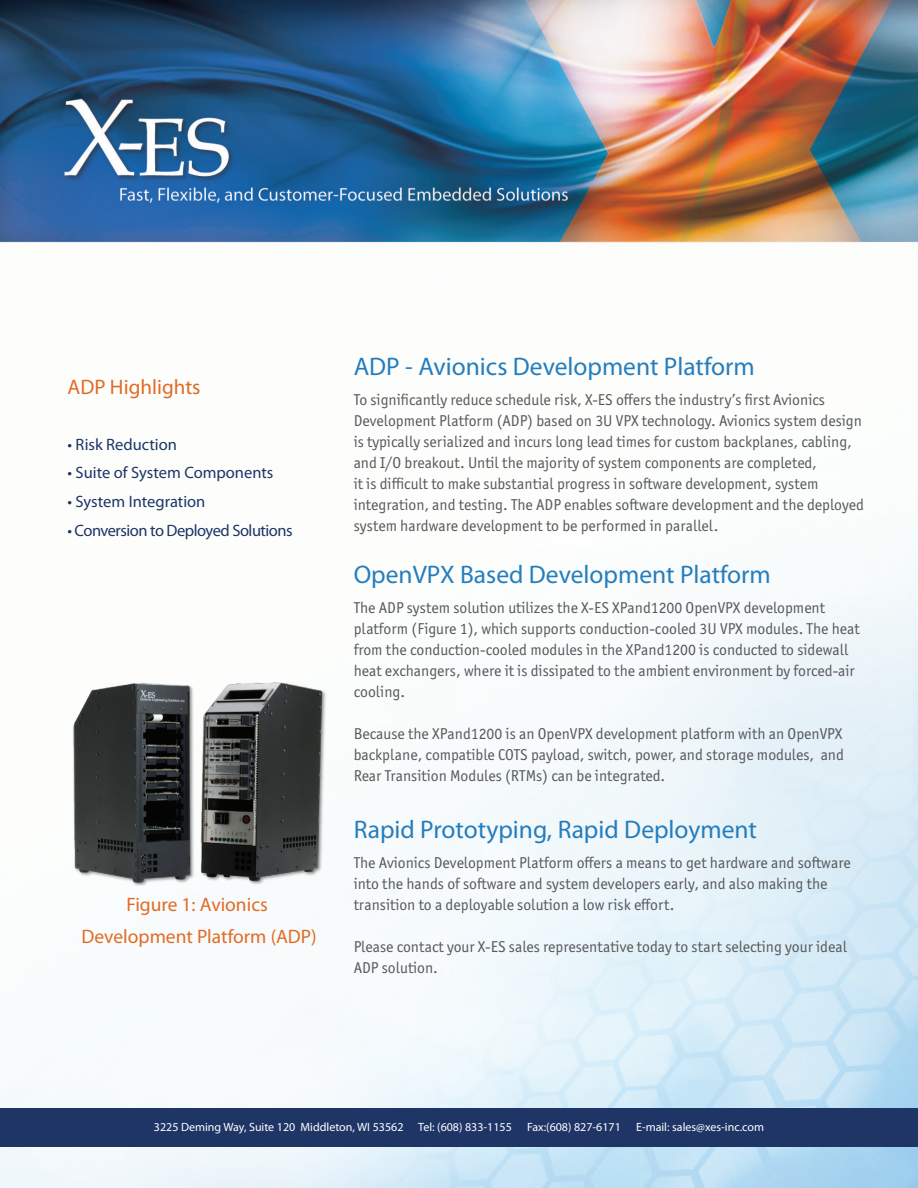
<style>
.page{position:relative;width:918px;height:1188px;background:#fff}
.page>*{position:absolute;margin:0;border:0;box-sizing:border-box;transform-origin:0 0}
.t1{font:25.5px "Myriad Pro";color:#267dbd}
.t2{font:21px "Myriad Pro";color:#e16b26}
.t3{font:19.5px/32.4px "Myriad Pro";color:#e16b26;text-align:center}
.t4{font:16.5px "Myriad Pro";letter-spacing:-.005em;color:#1e3566}
.t5{font:16.5px "Myriad Pro";letter-spacing:-.03em;color:#1e3566}
.t6{font:15.75px/21px "Officina Sans ITC Std";color:#57585a}
.t7{font:12px "Myriad Pro";color:#fff}
</style>
<div class="page">
<img style="left:0;top:0;width:918px;height:1188px">
<div style="left:0;top:1108px;width:918px;height:39px;background:#1e3566"></div>
<img style="left:68px;top:683px;width:259px;height:203px">
<h2 class="t2" style="left:68px;top:374px;width:135px">ADP Highlights</h2>
<p class="t4" style="left:68px;top:434px;width:111px">• Risk Reduction</p>
<p class="t4" style="left:68px;top:463px;width:208px">• Suite of System Components</p>
<p class="t4" style="left:68px;top:491px;width:139px">• System Integration</p>
<p class="t5" style="left:68px;top:520px;width:227px">• Conversion to Deployed Solutions</p>
<p class="t3" style="left:81px;top:888px;width:237px">Figure 1: Avionics<br>Development Platform (ADP)</p>
<h1 class="t1" style="left:354px;top:351px;width:403px">ADP - Avionics Development Platform</h1>
<p class="t6" style="left:354px;top:389px;width:512px">To significantly reduce schedule risk, X-ES offers the industry’s first Avionics Development Platform (ADP) based on 3U VPX technology. Avionics system design is typically serialized and incurs long lead times for custom backplanes, cabling, and I/O breakout. Until the majority of system components are completed,<br>it is difficult to make substantial progress in software development, system integration, and testing. The ADP enables software development and the deployed system hardware development to be performed in parallel.</p>
<h1 class="t1" style="left:354px;top:558px;width:419px">OpenVPX Based Development Platform</h1>
<p class="t6" style="left:354px;top:597px;width:508px">The ADP system solution utilizes the X-ES XPand1200 OpenVPX development platform (Figure 1), which supports conduction-cooled 3U VPX modules. The heat from the conduction-cooled modules in the XPand1200 is conducted to sidewall heat exchangers, where it is dissipated to the ambient environment by forced-air cooling.</p>
<p class="t6" style="left:354px;top:723px;width:492px;text-align:justify">Because the XPand1200 is an OpenVPX development platform with an OpenVPX backplane, compatible COTS payload, switch, power, and storage modules, and Rear Transition Modules (RTMs) can be integrated.</p>
<h1 class="t1" style="left:354px;top:813px;width:405px">Rapid Prototyping, Rapid Deployment</h1>
<p class="t6" style="left:354px;top:852px;width:499px">The Avionics Development Platform offers a means to get hardware and software into the hands of software and system developers early, and also making the transition to a deployable solution a low risk effort.</p>
<p class="t6" style="left:354px;top:936px;width:495px">Please contact your X-ES sales representative today to start selecting your ideal<br>ADP solution.</p>
<p class="t7" style="left:154px;top:1120px;width:359px">3225 Deming Way, Suite 120 Middleton, WI 53562 Tel: (608) 833-1155</p>
<p class="t7" style="left:527px;top:1120px;width:95px">Fax:(608) 827-6171</p>
<p class="t7" style="left:636px;top:1120px;width:129px">E-mail: sales@xes-inc.com</p>
</div>
